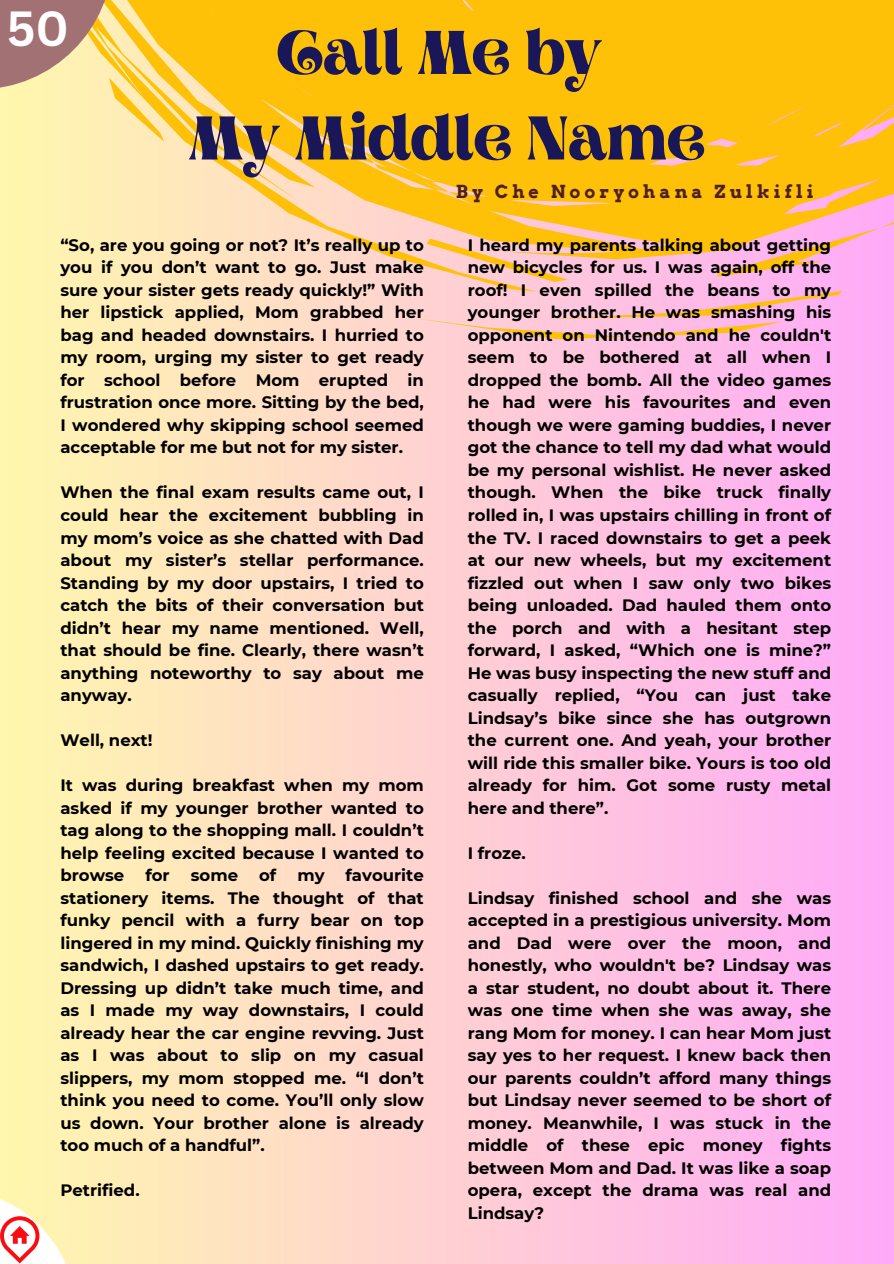
<style>
.page{position:relative;width:894px;height:1264px;background:#fff}
.page>*{position:absolute;margin:0;border:0;box-sizing:border-box;transform-origin:0 0}
.t1{font:700 61.5px/85.5px "Aprila";color:#191758;text-align:center}
.t2{font:700 48px "Canva Sans";color:#fff}
.t3{font:700 18px "Arvo";letter-spacing:.225em;color:#501f22}
.t4{font:700 16.5px/22.5px "Montserrat";color:#000;text-align:justify}
</style>
<div class="page">
<div style="left:0;top:0;width:893px;height:1263px;background:linear-gradient(to right,#fff7ad,#ffaaf8)"></div>
<svg style="left:0;top:0;width:893px;height:339px;background:#fecb60"></svg>
<svg style="left:0;top:0;width:113px;height:89px;background:#c49d82"></svg>
<svg style="left:0;top:1191px;width:79px;height:72px;fill:#fff3b2"></svg>
<svg style="left:0;top:1216px;width:39px;height:47px"></svg>
<p class="t2" style="left:7px;top:-5px;width:64px">50</p>
<p class="t1" style="left:188px;top:16px;width:518px">Call Me by<br>My Middle Name</p>
<p class="t3" style="left:456px;top:180px;width:359px">By Che Nooryohana Zulkifli</p>
<p class="t4" style="left:60px;top:234px;width:365px">“So, are you going or not? It’s really up to you if you don’t want to go. Just make sure your sister gets ready quickly!” With her lipstick applied, Mom grabbed her bag and headed downstairs. I hurried to my room, urging my sister to get ready for school before Mom erupted in frustration once more. Sitting by the bed, I wondered why skipping school seemed acceptable for me but not for my sister.</p>
<p class="t4" style="left:60px;top:481px;width:365px">When the final exam results came out, I could hear the excitement bubbling in my mom’s voice as she chatted with Dad about my sister’s stellar performance.<br>Standing by my door upstairs, I tried to catch the bits of their conversation but didn’t hear my name mentioned. Well, that should be fine. Clearly, there wasn’t anything noteworthy to say about me anyway.</p>
<p class="t4" style="left:60px;top:729px;width:94px">Well, next!</p>
<p class="t4" style="left:60px;top:774px;width:365px">It was during breakfast when my mom asked if my younger brother wanted to tag along to the shopping mall. I couldn’t help feeling excited because I wanted to browse</p>
<p class="t4" style="left:467px;top:234px;width:365px">I heard my parents talking about getting new bicycles for us. I was again, off the roof! I even spilled the beans to my younger brother. He was smashing his opponent on Nintendo and he couldn't seem to be bothered at all when I dropped the bomb. All the video games he had were his favourites and even though we were gaming buddies, I never got the chance to tell my dad what would be my personal wishlist. He never asked though. When the bike truck finally rolled in, I was upstairs chilling in front of the TV. I raced downstairs to get a peek at our new wheels, but my excitement fizzled out when I saw only two bikes being unloaded. Dad hauled them onto the porch and with a hesitant step forward, I asked, “Which one is mine?” He was busy inspecting the new stuff and casually replied, “You can just take Lindsay’s bike since she has outgrown the current one. And yeah, your brother will ride this smaller bike. Yours is too old already for him. Got some rusty metal here and there”.</p>
<p class="t4" style="left:467px;top:841px;width:60px">I froze.</p>
<p class="t4" style="left:467px;top:886px;width:365px">Lindsay finished school and she was accepted in a prestigious university. Mom and Dad were over the moon, and honestly, who wouldn't be? Lindsay was a star student, no doubt about it. There was one time when she was away, she rang Mom for money. I can hear Mom just say yes to her request. I knew back then our parents couldn’t afford many things but Lindsay never seemed to be short of money. Meanwhile, I was stuck in the middle of these epic money fights between Mom and Dad. It was like a soap opera, except the drama was real and Lindsay?</p>
<p class="t4" style="left:60px;top:864px;width:365px;text-indent:285px">favourite stationery items. The thought of that funky pencil with a furry bear on top lingered in my mind. Quickly finishing my sandwich, I dashed upstairs to get ready.<br>Dressing up didn’t take much time, and as I made my way downstairs, I could already hear the car engine revving. Just as I was about to slip on my casual slippers, my mom stopped me. “I don’t think you need to come. You’ll only slow us down. Your brother alone is already too much of a handful”.</p>
<p class="t4" style="left:60px;top:1179px;width:81px">Petrified.</p>
<p class="t4" style="left:145px;top:864px;width:26px">for</p>
<p class="t4" style="left:191px;top:864px;width:49px">some</p>
<p class="t4" style="left:259px;top:864px;width:19px">of</p>
<p class="t4" style="left:297px;top:864px;width:29px">my</p>
</div>
